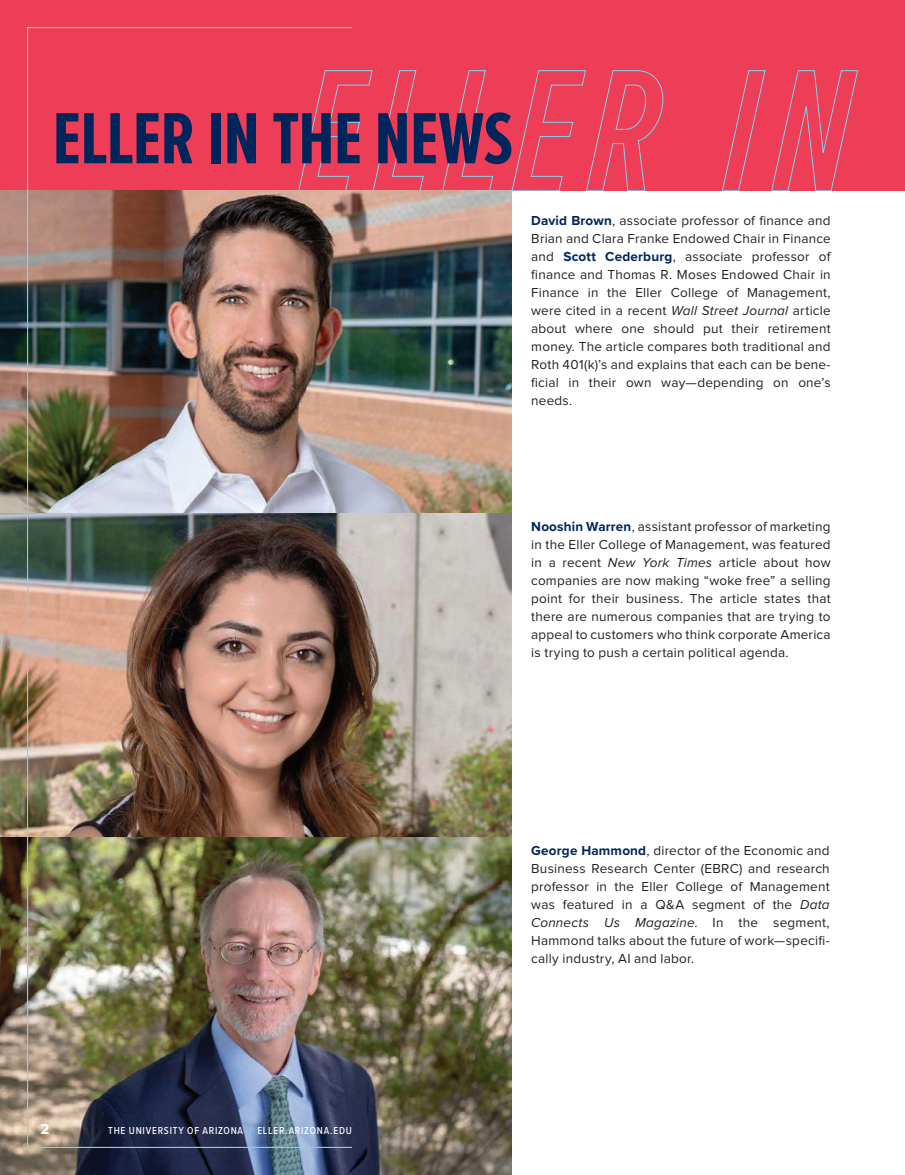
<style>
.page{position:relative;width:905px;height:1175px;background:#fff}
.page>*{position:absolute;margin:0;border:0;box-sizing:border-box;transform-origin:0 0}
.t1{font:700 75px "Proxima Nova Ex Cn";letter-spacing:-.01em;color:#00255b}
.t2{font:700 15px "Proxima Nova";color:#fff}
.t3{font:13.5px/18px "Proxima Nova";letter-spacing:.015em;color:#231f20;text-align:justify}
.t4{font:500 10.5px "Proxima Nova Cond";letter-spacing:.07em;color:#fff}
.s1{font-weight:700;color:#00255b}
.s2{font-style:italic}
.s3{color:#7fd3ec}
</style>
<div class="page">
<div style="left:0;top:0;width:904px;height:191px;background:#ee3d56"></div>
<svg style="left:298px;top:70px;width:126px;height:121px"></svg>
<svg style="left:441px;top:70px;width:52px;height:121px"></svg>
<svg style="left:511px;top:70px;width:152px;height:121px"></svg>
<svg style="left:721px;top:70px;width:137px;height:121px"></svg>
<img style="left:0;top:191px;width:512px;height:322px">
<img style="left:0;top:513px;width:512px;height:661px">
<h1 class="t1" style="left:52px;top:84px;width:462px">ELLER IN THE NEWS</h1>
<p class="t3" style="left:531px;top:212px;width:301px"><span class="s1">David Brown</span>, associate professor of finance and Brian and Clara Franke Endowed Chair in Finance and <span class="s1">Scott Cederburg</span>, associate professor of finance and Thomas R. Moses Endowed Chair in Finance in the Eller College of Management, were cited in a recent <span class="s2">Wall Street Journal</span> article about where one should put their retirement money. The article compares both traditional and Roth 401(k)’s and explains that each can be bene&shy;ficial in their own way—depending on one’s needs.</p>
<p class="t3" style="left:531px;top:518px;width:301px"><span class="s1">Nooshin Warren</span>, assistant professor of marketing in the Eller College of Management, was featured in a recent <span class="s2">New York Times</span> article about how companies are now making “woke free” a selling point for their business. The article states that there are numerous companies that are trying to appeal to customers who think corporate America is trying to push a certain political agenda.</p>
<p class="t2" style="left:40px;top:1118px;width:10px">2</p>
<p class="t4" style="left:108px;top:1123px;width:245px">THE UNIVERSITY OF ARIZONA <span class="s3">|</span> ELLER.ARIZONA.EDU</p>
<p class="t3" style="left:531px;top:842px;width:300px"><span class="s1">George Hammond</span>, director of the Economic and Business Research Center (EBRC) and research professor in the Eller College of Management was featured in a Q&amp;A segment of the <span class="s2">Data Connects Us Magazine</span>. In the segment, Hammond talks about the future of work—specifi&shy;cally industry, AI and labor.</p>
</div>
